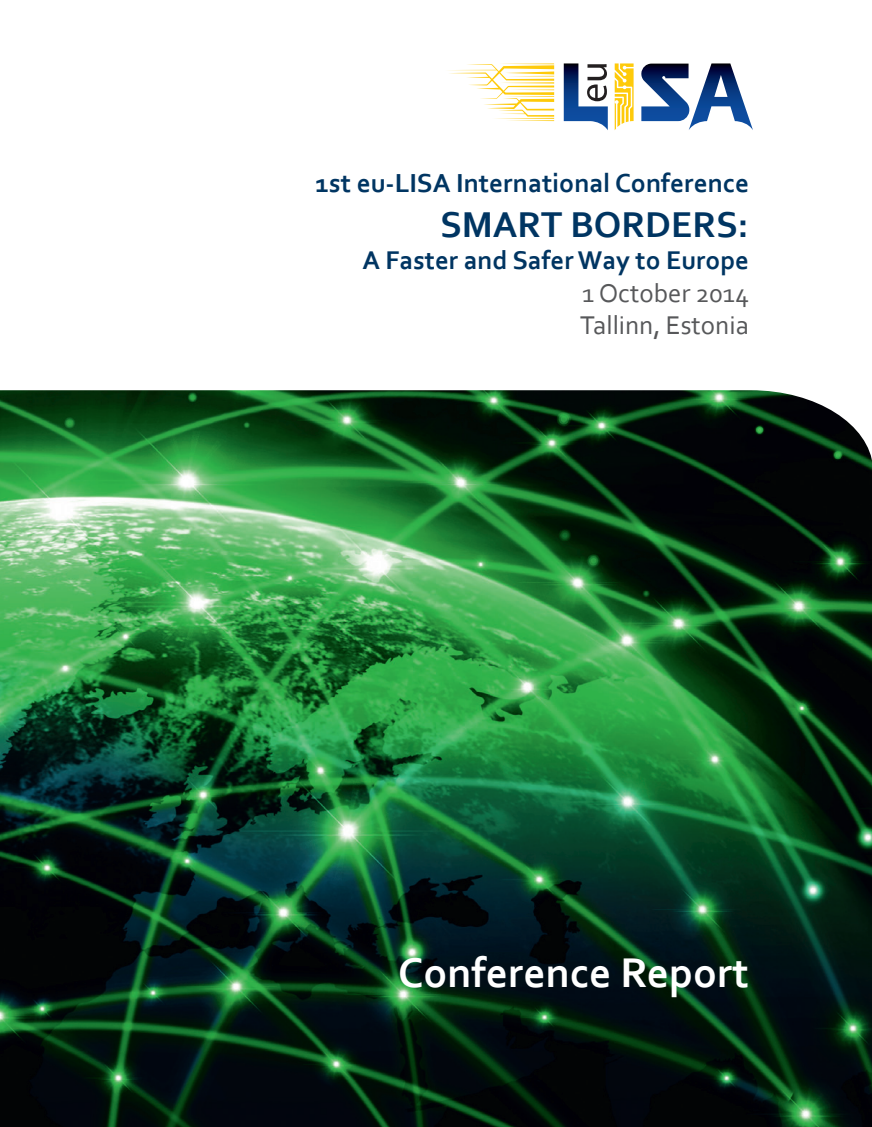
<style>
.page{position:relative;width:872px;height:1127px;background:#fff}
.page>*{position:absolute;margin:0;border:0;box-sizing:border-box;transform-origin:0 0}
.t1{font:700 43.5px "Corbel";color:#fff}
.t2{font:700 37.65px "Corbel";color:#003562}
.t3{font:700 27.3px "Corbel";color:#003562}
.t4{font:26.85px/32.2px "Corbel";color:#57585a}
.t5{font:700 26.85px "Corbel";color:#003562}
</style>
<div class="page">
<img style="left:0;top:503px;width:872px;height:624px">
<svg style="left:0;top:63px;width:872px;height:440px"></svg>
<svg style="left:564px;top:63px;width:44px;height:67px"></svg>
<svg style="left:614px;top:63px;width:19px;height:67px"></svg>
<svg style="left:641px;top:63px;width:112px;height:67px"></svg>
<svg style="left:445px;top:63px;width:109px;height:58px"></svg>
<p class="t3" style="left:316px;top:166px;width:435px">1st eu-LISA International Conference</p>
<h2 class="t2" style="left:440px;top:201px;width:310px">SMART BORDERS:</h2>
<p class="t5" style="left:362px;top:244px;width:388px">A Faster and Safer Way to Europe</p>
<p class="t4" style="left:580px;top:276px;width:170px">1 October 2014<br>Tallinn, Estonia</p>
<h1 class="t1" style="left:398px;top:946px;width:352px">Conference Report</h1>
</div>
